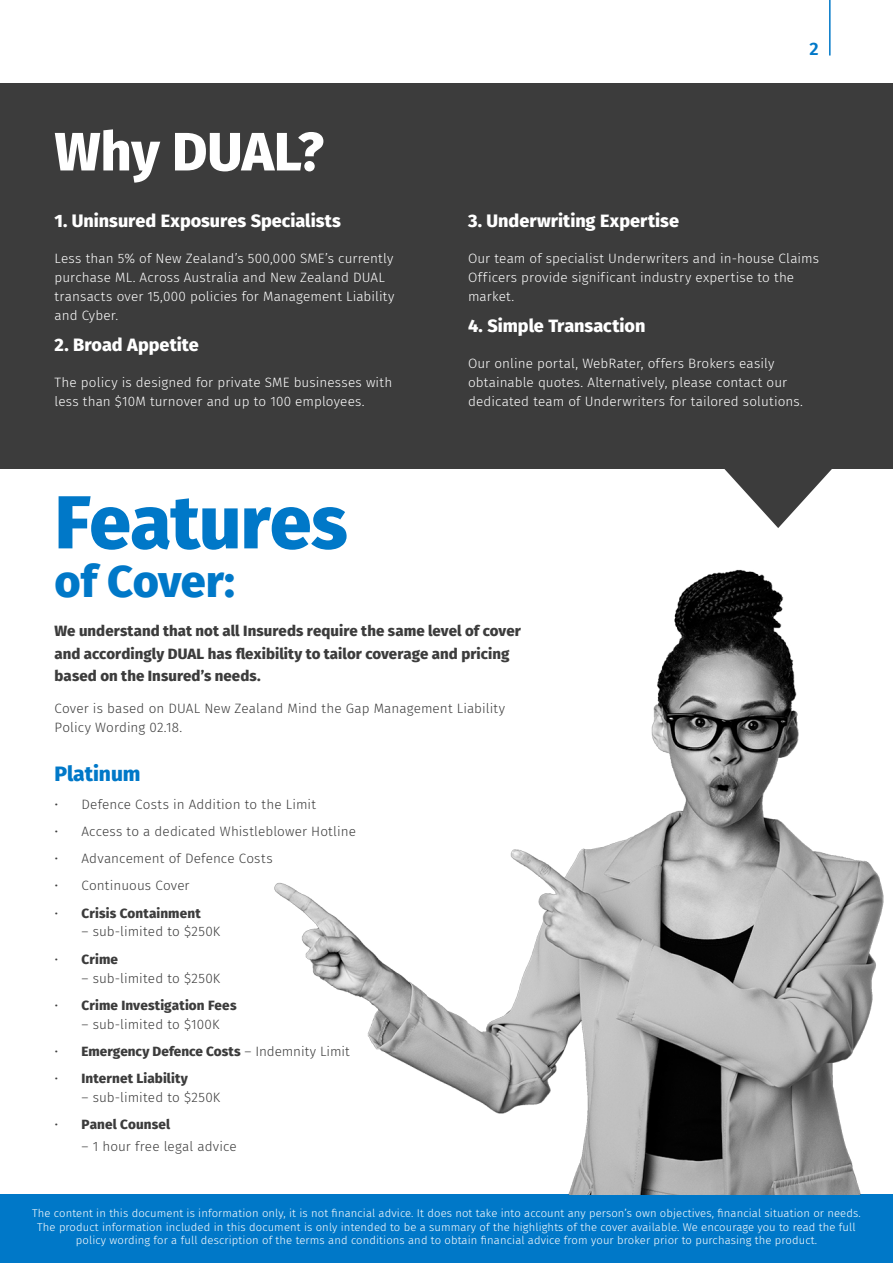
<style>
.page{position:relative;width:893px;height:1263px;background:#fff}
.page>*{position:absolute;margin:0;border:0;box-sizing:border-box;transform-origin:0 0}
._12_List_Body_Blue{font:800 75px "Fira Sans";letter-spacing:-.015em;color:#0078c8}
.heading_blue{font:800 54px "Fira Sans";color:#fff}
._12_List_Body_Blue-2{font:800 45px "Fira Sans";letter-spacing:-.015em;color:#0078c8}
.heading_blue-2{font:800 21px "Fira Sans";color:#0078c8}
.Body{font:800 18px "Fira Sans";color:#fff}
.t1{font:600 18px "Fira Sans";color:#0078c8}
._12_List_Body_Blue-3{font:800 15px/22.5px "Fira Sans";letter-spacing:.005em;color:#3c3c3c}
.Body-2{font:300 13.5px/18.8px "Fira Sans";letter-spacing:.01em;color:#fff}
.Body-3{font:300 13.5px/18.8px "Fira Sans";letter-spacing:.01em;color:#3c3c3c}
.t2{font:800 13.5px "Fira Sans";letter-spacing:.01em;color:#3c3c3c}
.t3{font:300 11.25px/13.5px "Fira Sans";letter-spacing:.01em;color:#fff;text-align:center}
.s1{font-weight:300}
</style>
<div class="page">
<hr style="left:829px;top:0;width:2px;height:56px;background:#0078c8">
<div style="left:0;top:1195px;width:893px;height:68px;background:#0078c8"></div>
<div style="left:0;top:84px;width:893px;height:385px;background:#3c3c3c"></div>
<img style="left:237px;top:569px;width:656px;height:626px">
<svg style="left:724px;top:469px;width:108px;height:59px"></svg>
<p class="heading_blue" style="left:55px;top:105px;width:271px">Why DUAL?</p>
<p class="Body" style="left:55px;top:206px;width:288px">1. Uninsured Exposures Specialists</p>
<p class="Body-2" style="left:55px;top:249px;width:341px">Less than 5% of New Zealand’s 500,000 SME’s currently purchase ML. Across Australia and New Zealand DUAL transacts over 15,000 policies for Management Liability and Cyber.</p>
<p class="Body" style="left:55px;top:329px;width:146px">2. Broad Appetite</p>
<p class="Body-2" style="left:55px;top:373px;width:339px">The policy is designed for private SME businesses with less than $10M turnover and up to 100 employees.</p>
<h3 class="t1" style="left:809px;top:34px;width:11px">2</h3>
<p class="Body" style="left:468px;top:206px;width:212px">3. Underwriting Expertise</p>
<p class="Body-2" style="left:468px;top:249px;width:352px">Our team of specialist Underwriters and in-house Claims<br>Officers provide significant industry expertise to the market.</p>
<p class="Body" style="left:468px;top:310px;width:179px">4. Simple Transaction</p>
<p class="Body-2" style="left:468px;top:354px;width:336px">Our online portal, WebRater, offers Brokers easily obtainable quotes. Alternatively, please contact our dedicated team of Underwriters for tailored solutions.</p>
<p class="_12_List_Body_Blue" style="left:55px;top:457px;width:295px">Features</p>
<p class="_12_List_Body_Blue-2" style="left:55px;top:542px;width:182px">of Cover:</p>
<p class="_12_List_Body_Blue-3" style="left:55px;top:619px;width:468px">We understand that not all Insureds require the same level of cover and accordingly DUAL has flexibility to tailor coverage and pricing based on the Insured’s needs.</p>
<p class="Body-3" style="left:55px;top:699px;width:452px">Cover is based on DUAL New Zealand Mind the Gap Management Liability<br>Policy Wording 02.18.</p>
<p class="heading_blue-2" style="left:55px;top:756px;width:88px">Platinum</p>
<p class="Body-3" style="left:55px;top:794px;width:263px">• Defence Costs in Addition to the Limit</p>
<p class="Body-3" style="left:55px;top:822px;width:303px">• Access to a dedicated Whistleblower Hotline</p>
<p class="Body-3" style="left:55px;top:849px;width:220px">• Advancement of Defence Costs</p>
<p class="Body-3" style="left:55px;top:876px;width:137px">• Continuous Cover</p>
<p class="t2" style="left:55px;top:901px;width:148px"><span class="s1">•</span> Crisis Containment</p>
<p class="Body-3" style="left:82px;top:922px;width:140px">– sub-limited to $250K</p>
<p class="t2" style="left:55px;top:947px;width:65px"><span class="s1">•</span> Crime</p>
<p class="Body-3" style="left:82px;top:968px;width:140px">– sub-limited to $250K</p>
<p class="t2" style="left:55px;top:993px;width:184px"><span class="s1">•</span> Crime Investigation Fees</p>
<p class="Body-3" style="left:82px;top:1014px;width:140px">– sub-limited to $100K</p>
<p class="t2" style="left:55px;top:1039px;width:297px"><span class="s1">•</span> Emergency Defence Costs <span class="s1">– Indemnity Limit</span></p>
<p class="t2" style="left:55px;top:1066px;width:135px"><span class="s1">•</span> Internet Liability</p>
<p class="Body-3" style="left:82px;top:1087px;width:140px">– sub-limited to $250K</p>
<p class="t2" style="left:55px;top:1112px;width:117px"><span class="s1">•</span> Panel Counsel</p>
<p class="Body-3" style="left:82px;top:1136px;width:157px">– 1 hour free legal advice</p>
<p class="t3" style="left:32px;top:1206px;width:830px">The content in this document is information only, it is not financial advice. It does not take into account any person’s own objectives, financial situation or needs.<br>The product information included in this document is only intended to be a summary of the highlights of the cover available. We encourage you to read the full policy wording for a full description of the terms and conditions and to obtain financial advice from your broker prior to purchasing the product.</p>
</div>
